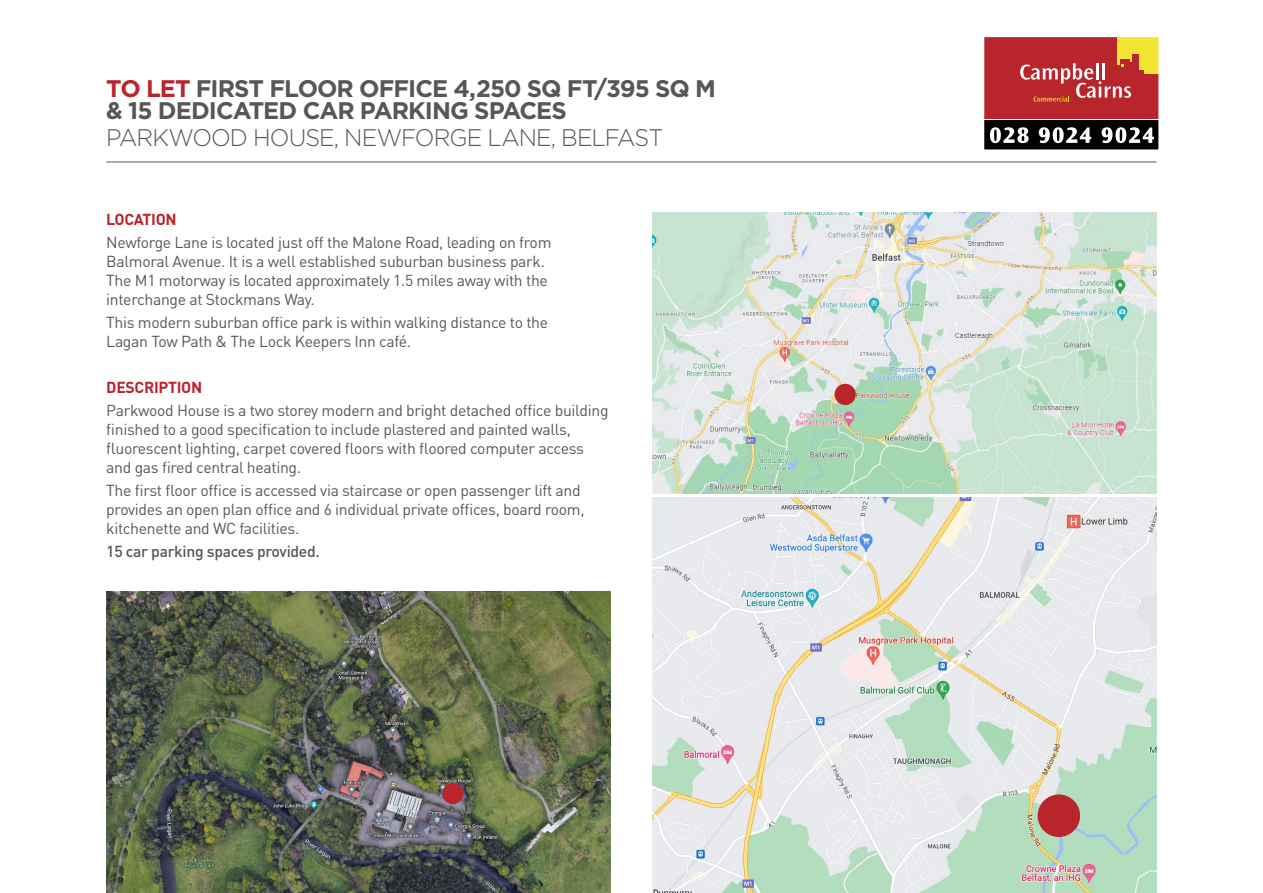
<style>
.page{position:relative;width:1263px;height:893px;background:#fff}
.page>*{position:absolute;margin:0;border:0;box-sizing:border-box;transform-origin:0 0}
.t1{font:700 24px/22.5px "Gotham HTF";letter-spacing:-.04em;color:#575756}
.t2{font:300 24px "Gotham HTF";letter-spacing:-.04em;color:#575756;scale:.96 1}
.t3{font:15.75px/18.9px "DIN Pro";letter-spacing:-.02em;color:#575756}
.t4{font:500 15.75px "DIN Pro";letter-spacing:-.02em;color:#575756}
.t5{font:700 15.75px "DIN Pro";letter-spacing:-.02em;color:#b8252a}
.s1{color:#b8252a}
</style>
<div class="page">
<div style="left:984px;top:37px;width:175px;height:82px;background:#b8252a"></div>
<div style="left:1117px;top:37px;width:42px;height:28px;background:#f4e533"></div>
<div style="left:1139px;top:59px;width:20px;height:15px;background:#f4e533"></div>
<div style="left:1132px;top:55px;width:7px;height:20px;background:#b8252a"></div>
<div style="left:1120px;top:59px;width:9px;height:9px;background:#b8252a"></div>
<div style="left:1133px;top:70px;width:10px;height:7px;background:#b8252a"></div>
<div style="left:1127px;top:62px;width:9px;height:9px;background:#b8252a"></div>
<svg style="left:1020px;top:63px;width:111px;height:39px"></svg>
<div style="left:984px;top:120px;width:174px;height:30px;background:#000"></div>
<svg style="left:990px;top:127px;width:38px;height:16px"></svg>
<svg style="left:1039px;top:127px;width:52px;height:16px"></svg>
<svg style="left:1101px;top:127px;width:53px;height:16px"></svg>
<div style="left:983px;top:36px;width:177px;height:115px;border:1px solid #fff"></div>
<img style="left:653px;top:497px;width:504px;height:396px">
<hr style="left:106px;top:162px;width:1051px;height:1px;background:#575756">
<div style="left:1037px;top:794px;width:43px;height:43px;background:#b8252a;border-radius:50%"></div>
<img style="left:106px;top:591px;width:504px;height:302px">
<img style="left:653px;top:213px;width:504px;height:280px">
<div style="left:442px;top:783px;width:21px;height:21px;background:#b8252a;border-radius:50%"></div>
<div style="left:834px;top:384px;width:22px;height:21px;background:#b8252a;border-radius:50%"></div>
<h1 class="t1" style="left:106px;top:76px;width:611px"><span class="s1">TO LET</span> FIRST FLOOR OFFICE 4,250 SQ FT/395 SQ M &amp; 15 DEDICATED CAR PARKING SPACES</h1>
<h1 class="t2" style="left:106px;top:125px;width:582px">PARKWOOD HOUSE, NEWFORGE LANE, BELFAST</h1>
<p class="t5" style="left:106px;top:208px;width:72px">LOCATION</p>
<p class="t3" style="left:106px;top:232px;width:447px">Newforge Lane is located just off the Malone Road, leading on from Balmoral Avenue. It is a well established suburban business park.<br>The M1 motorway is located approximately 1.5 miles away with the interchange at Stockmans Way.</p>
<p class="t3" style="left:106px;top:312px;width:443px">This modern suburban office park is within walking distance to the<br>Lagan Tow Path &amp; The Lock Keepers Inn café.</p>
<p class="t5" style="left:106px;top:376px;width:97px">DESCRIPTION</p>
<p class="t3" style="left:106px;top:400px;width:504px">Parkwood House is a two storey modern and bright detached office building finished to a good specification to include plastered and painted walls, fluorescent lighting, carpet covered floors with floored computer access and gas fired central heating.</p>
<p class="t3" style="left:106px;top:480px;width:480px">The first floor office is accessed via staircase or open passenger lift and provides an open plan office and 6 individual private offices, board room, kitchenette and WC facilities.</p>
<p class="t4" style="left:106px;top:540px;width:215px">15 car parking spaces provided.</p>
</div>
